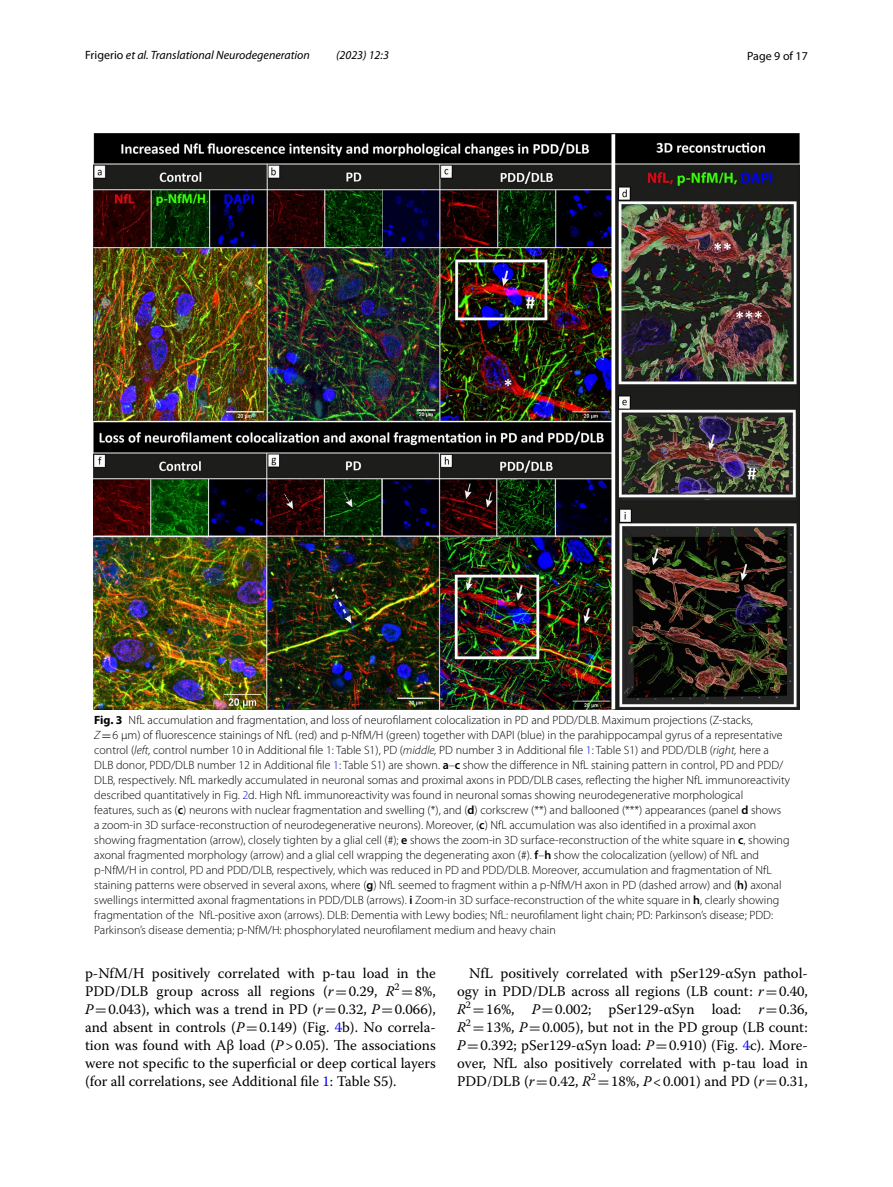
<style>
.page{position:relative;width:893px;height:1187px;background:#fff}
.page>*{position:absolute;margin:0;border:0;box-sizing:border-box;transform-origin:0 0}
.t1{font:14.7px/18px "Warnock Pro";color:#000;text-align:justify}
.t2{font:300 12px/15px "Myriad Pro";color:#000}
.t3{font:italic 12px "Myriad Pro";color:#000}
.t4{font:12px "Myriad Pro";color:#000}
.s1{font-style:normal}
.s2{font-weight:700}
.s3{font-style:italic}
.s4{font-family:"MTSY";font-weight:400}
.s5{color:#00f}
.s6{font-weight:600}
.s7{font-family:"MTSY"}
</style>
<div class="page">
<img style="left:94px;top:133px;width:706px;height:576px">
<p class="t3" style="left:85px;top:48px;width:226px"><span class="s1">Frigerio</span> et al. Translational Neurodegeneration</p>
<p class="t3" style="left:336px;top:48px;width:54px">(2023) 12:3</p>
<p class="t4" style="left:747px;top:48px;width:62px">Page 9 of 17</p>
<p class="t2" style="left:94px;top:713px;width:697px"><span class="s2">Fig. 3</span> NfL accumulation and fragmentation, and loss of neurofilament colocalization in PD and PDD/DLB. Maximum projections (Z-stacks,<br><span class="s3">Z</span><span class="s4">=</span>6 μm) of fluorescence stainings of NfL (red) and p-NfM/H (green) together with DAPI (blue) in the parahippocampal gyrus of a representative control (<span class="s3">left,</span> control number 10 in Additional file 1: Table S1), PD (<span class="s3">middle,</span> PD number 3 in Additional file <span class="s5">1</span>: Table S1) and PDD/DLB (<span class="s3">right,</span> here a DLB donor, PDD/DLB number 12 in Additional file <span class="s5">1</span>: Table S1) are shown. <span class="s6">a</span>–<span class="s6">c</span> show the difference in NfL staining pattern in control, PD and PDD/ DLB, respectively. NfL markedly accumulated in neuronal somas and proximal axons in PDD/DLB cases, reflecting the higher NfL immunoreactivity described quantitatively in Fig. <span class="s5">2</span>d. High NfL immunoreactivity was found in neuronal somas showing neurodegenerative morphological<br>features, such as (<span class="s6">c</span>) neurons with nuclear fragmentation and swelling (*), and (<span class="s6">d</span>) corkscrew (**) and ballooned (***) appearances (panel <span class="s6">d</span> shows<br>a zoom-in 3D surface-reconstruction of neurodegenerative neurons). Moreover, (<span class="s6">c</span>) NfL accumulation was also identified in a proximal axon showing fragmentation (arrow), closely tighten by a glial cell (#); <span class="s6">e</span> shows the zoom-in 3D surface-reconstruction of the white square in <span class="s6">c</span>, showing axonal fragmented morphology (arrow) and a glial cell wrapping the degenerating axon (#). <span class="s6">f</span>–<span class="s6">h</span> show the colocalization (yellow) of NfL and p-NfM/H in control, PD and PDD/DLB, respectively, which was reduced in PD and PDD/DLB. Moreover, accumulation and fragmentation of NfL staining patterns were observed in several axons, where (<span class="s6">g</span>) NfL seemed to fragment within a p-NfM/H axon in PD (dashed arrow) and (<span class="s6">h)</span> axonal swellings intermitted axonal fragmentations in PDD/DLB (arrows). <span class="s6">i</span> Zoom-in 3D surface-reconstruction of the white square in <span class="s6">h</span>, clearly showing fragmentation of the NfL-positive axon (arrows). DLB: Dementia with Lewy bodies; NfL: neurofilament light chain; PD: Parkinson’s disease; PDD:<br>Parkinson’s disease dementia; p-NfM/H: phosphorylated neurofilament medium and heavy chain</p>
<p class="t1" style="left:85px;top:964px;width:352px">p-NfM/H positively correlated with p-tau load in the PDD/DLB group across all regions (<span class="s3">r</span><span class="s7">=</span>0.29, <span class="s3">R</span><sup>2</sup> <span class="s7">=</span>8%, <span class="s3">P</span><span class="s7">=</span>0.043), which was a trend in PD (<span class="s3">r</span><span class="s7">=</span>0.32, <span class="s3">P</span><span class="s7">=</span>0.066), and absent in controls (<span class="s3">P</span><span class="s7">=</span>0.149) (Fig. <span class="s5">4</span>b). No correla&shy;tion was found with Aβ load (<span class="s3">P</span>&gt;0.05). The associations were not specific to the superficial or deep cortical layers (for all correlations, see Additional file <span class="s5">1</span>: Table S5).</p>
<p class="t1" style="left:457px;top:964px;width:352px;text-indent:12px">NfL positively correlated with pSer129-αSyn pathol&shy;ogy in PDD/DLB across all regions (LB count: <span class="s3">r</span><span class="s7">=</span>0.40, <span class="s3">R</span><sup>2</sup> <span class="s7">=</span>16%, <span class="s3">P</span><span class="s7">=</span>0.002; pSer129-αSyn load: <span class="s3">r</span><span class="s7">=</span>0.36, <span class="s3">R</span><sup>2</sup> <span class="s7">=</span>13%, <span class="s3">P</span><span class="s7">=</span>0.005), but not in the PD group (LB count:<br><span class="s3">P</span><span class="s7">=</span>0.392; pSer129-αSyn load: <span class="s3">P</span><span class="s7">=</span>0.910) (Fig. <span class="s5">4</span>c). More&shy;over, NfL also positively correlated with p-tau load in PDD/DLB (<span class="s3">r</span><span class="s7">=</span>0.42, <span class="s3">R</span><sup>2</sup> <span class="s7">=</span>18%, <span class="s3">P</span>&lt;0.001) and PD (<span class="s3">r</span><span class="s7">=</span>0.31,</p>
</div>
